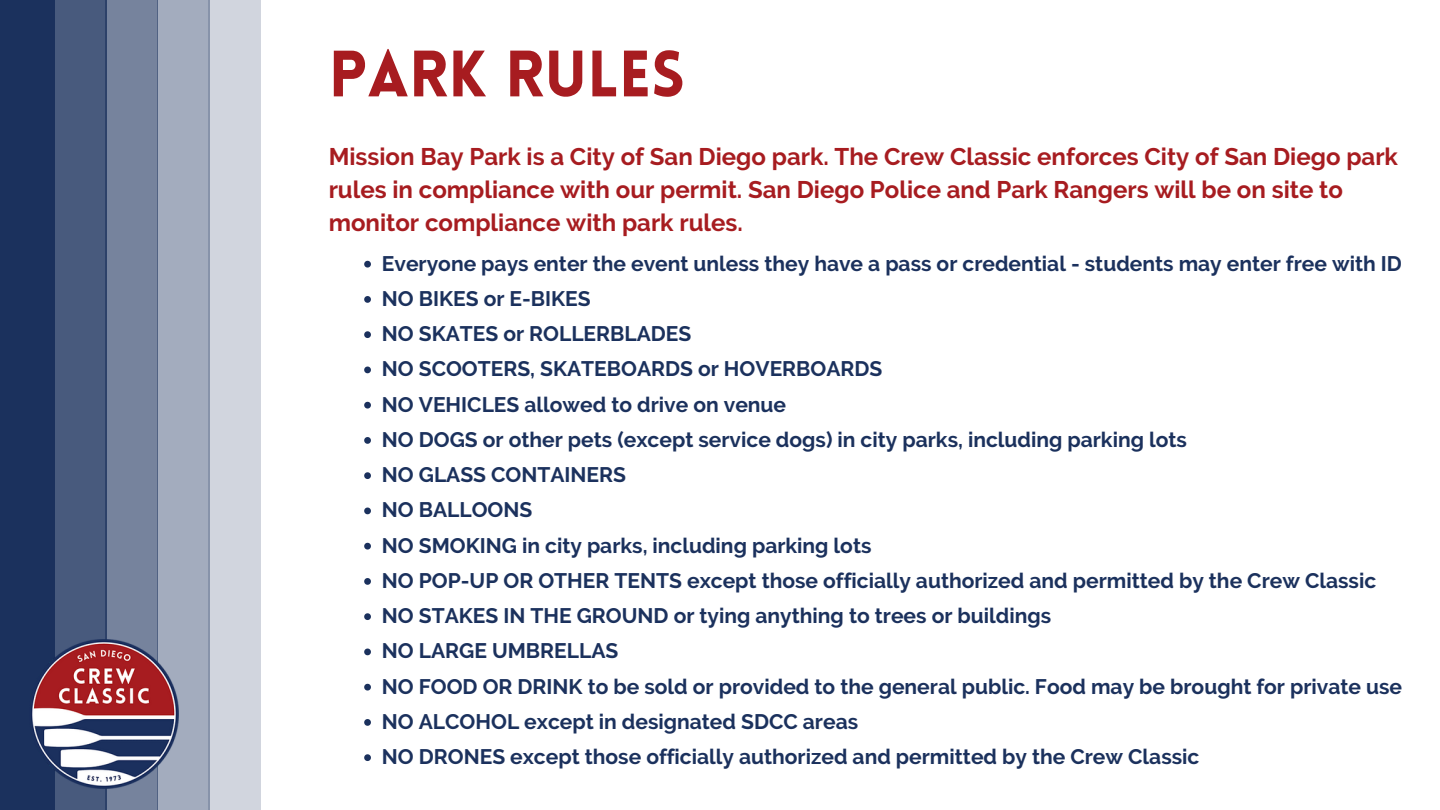
<style>
.page{position:relative;width:1440px;height:810px;background:#fff}
.page>*{position:absolute;margin:0;border:0;box-sizing:border-box;transform-origin:0 0}
.t1{font:900 64px "Lovelo";color:#a71c20}
.t2{font:700 24px/33px "Raleway";color:#a71c20}
.t3{font:700 21px "Raleway";color:#1b315d}
</style>
<div class="page">
<div style="left:0;top:0;width:55px;height:810px;background:#1b315d"></div>
<div style="left:54px;top:0;width:52px;height:810px;background:#485a7d"></div>
<div style="left:106px;top:0;width:52px;height:810px;background:#76839d"></div>
<div style="left:157px;top:0;width:52px;height:810px;background:#a3acbe"></div>
<div style="left:209px;top:0;width:52px;height:810px;background:#d1d5de"></div>
<img style="left:31px;top:639px;width:148px;height:150px">
<svg style="left:364px;top:261px;width:7px;height:7px"></svg>
<svg style="left:364px;top:296px;width:7px;height:7px"></svg>
<svg style="left:364px;top:331px;width:7px;height:7px"></svg>
<svg style="left:364px;top:367px;width:7px;height:6px"></svg>
<svg style="left:364px;top:402px;width:7px;height:7px"></svg>
<svg style="left:364px;top:437px;width:7px;height:7px"></svg>
<svg style="left:364px;top:472px;width:7px;height:7px"></svg>
<svg style="left:364px;top:508px;width:7px;height:6px"></svg>
<svg style="left:364px;top:543px;width:7px;height:7px"></svg>
<svg style="left:364px;top:578px;width:7px;height:7px"></svg>
<svg style="left:364px;top:613px;width:7px;height:7px"></svg>
<svg style="left:364px;top:649px;width:7px;height:6px"></svg>
<svg style="left:364px;top:684px;width:7px;height:7px"></svg>
<svg style="left:364px;top:719px;width:7px;height:7px"></svg>
<svg style="left:364px;top:754px;width:7px;height:7px"></svg>
<h1 class="t1" style="left:329px;top:48px;width:358px">PARK RULES</h1>
<h2 class="t2" style="left:329px;top:140px;width:1071px">Mission Bay Park is a City of San Diego park. The Crew Classic enforces City of San Diego park rules in compliance with our permit. San Diego Police and Park Rangers will be on site to monitor compliance with park rules.</h2>
<p class="t3" style="left:382px;top:251px;width:1021px">Everyone pays enter the event unless they have a pass or credential - students may enter free with ID</p>
<p class="t3" style="left:382px;top:286px;width:210px">NO BIKES or E-BIKES</p>
<p class="t3" style="left:382px;top:321px;width:311px">NO SKATES or ROLLERBLADES</p>
<p class="t3" style="left:382px;top:357px;width:502px">NO SCOOTERS, SKATEBOARDS or HOVERBOARDS</p>
<p class="t3" style="left:382px;top:392px;width:406px">NO VEHICLES allowed to drive on venue</p>
<p class="t3" style="left:382px;top:427px;width:807px">NO DOGS or other pets (except service dogs) in city parks, including parking lots</p>
<p class="t3" style="left:382px;top:462px;width:246px">NO GLASS CONTAINERS</p>
<p class="t3" style="left:382px;top:498px;width:152px">NO BALLOONS</p>
<p class="t3" style="left:382px;top:533px;width:491px">NO SMOKING in city parks, including parking lots</p>
<p class="t3" style="left:382px;top:568px;width:996px">NO POP-UP OR OTHER TENTS except those officially authorized and permitted by the Crew Classic</p>
<p class="t3" style="left:382px;top:603px;width:671px">NO STAKES IN THE GROUND or tying anything to trees or buildings</p>
<p class="t3" style="left:382px;top:639px;width:238px">NO LARGE UMBRELLAS</p>
<p class="t3" style="left:382px;top:674px;width:1022px">NO FOOD OR DRINK to be sold or provided to the general public. Food may be brought for private use</p>
<p class="t3" style="left:382px;top:709px;width:478px">NO ALCOHOL except in designated SDCC areas</p>
<p class="t3" style="left:382px;top:744px;width:819px">NO DRONES except those officially authorized and permitted by the Crew Classic</p>
</div>
